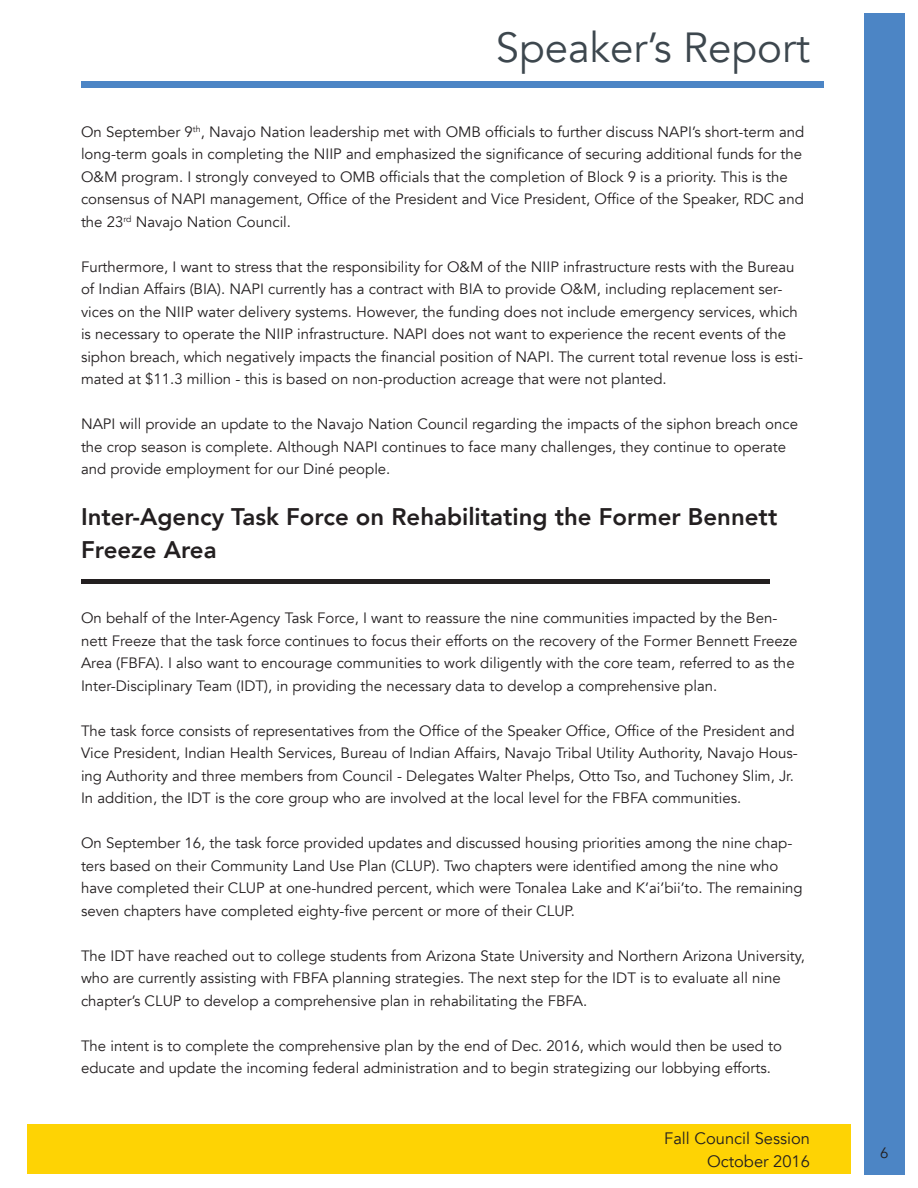
<style>
.page{position:relative;width:918px;height:1188px;background:#fff}
.page>*{position:absolute;margin:0;border:0;box-sizing:border-box;transform-origin:0 0}
.t1{font:42px "Avenir";color:#3d474e}
.t2{font:800 24px/33px "Avenir";color:#231f20}
.t3{font:16.5px/22.5px "Avenir";color:#231f20;text-align:right}
.t4{font:15px/22.5px "Avenir";color:#231f20}
</style>
<div class="page">
<div style="left:864px;top:14px;width:40px;height:1161px;background:#4c85c5"></div>
<div style="left:81px;top:81px;width:743px;height:6px;background:#4c85c5"></div>
<div style="left:27px;top:1124px;width:823px;height:50px;background:#fed304"></div>
<div style="left:81px;top:579px;width:689px;height:5px;background:#231f20"></div>
<h1 class="t1" style="left:496px;top:23px;width:316px">Speaker’s Report</h1>
<p class="t4" style="left:81px;top:120px;width:725px">On September 9<sup>th</sup>, Navajo Nation leadership met with OMB officials to further discuss NAPI’s short-term and long-term goals in completing the NIIP and emphasized the significance of securing additional funds for the O&amp;M program. I strongly conveyed to OMB officials that the completion of Block 9 is a priority. This is the consensus of NAPI management, Office of the President and Vice President, Office of the Speaker, RDC and the 23<sup>rd</sup> Navajo Nation Council.</p>
<p class="t4" style="left:81px;top:255px;width:724px">Furthermore, I want to stress that the responsibility for O&amp;M of the NIIP infrastructure rests with the Bureau of Indian Affairs (BIA). NAPI currently has a contract with BIA to provide O&amp;M, including replacement ser&shy;vices on the NIIP water delivery systems. However, the funding does not include emergency services, which is necessary to operate the NIIP infrastructure. NAPI does not want to experience the recent events of the siphon breach, which negatively impacts the financial position of NAPI. The current total revenue loss is esti&shy;mated at $11.3 million - this is based on non-production acreage that were not planted.</p>
<p class="t4" style="left:81px;top:413px;width:719px">NAPI will provide an update to the Navajo Nation Council regarding the impacts of the siphon breach once the crop season is complete. Although NAPI continues to face many challenges, they continue to operate and provide employment for our Diné people.</p>
<p class="t2" style="left:81px;top:500px;width:698px">Inter-Agency Task Force on Rehabilitating the Former Bennett<br>Freeze Area</p>
<p class="t4" style="left:81px;top:607px;width:718px">On behalf of the Inter-Agency Task Force, I want to reassure the nine communities impacted by the Ben&shy;nett Freeze that the task force continues to focus their efforts on the recovery of the Former Bennett Freeze Area (FBFA). I also want to encourage communities to work diligently with the core team, referred to as the Inter-Disciplinary Team (IDT), in providing the necessary data to develop a comprehensive plan.</p>
<p class="t4" style="left:81px;top:720px;width:718px">The task force consists of representatives from the Office of the Speaker Office, Office of the President and Vice President, Indian Health Services, Bureau of Indian Affairs, Navajo Tribal Utility Authority, Navajo Hous&shy;ing Authority and three members from Council - Delegates Walter Phelps, Otto Tso, and Tuchoney Slim, Jr.<br>In addition, the IDT is the core group who are involved at the local level for the FBFA communities.</p>
<p class="t4" style="left:81px;top:832px;width:723px">On September 16, the task force provided updates and discussed housing priorities among the nine chap&shy;ters based on their Community Land Use Plan (CLUP). Two chapters were identified among the nine who have completed their CLUP at one-hundred percent, which were Tonalea Lake and K’ai’bii’to. The remaining seven chapters have completed eighty-five percent or more of their CLUP.</p>
<p class="t4" style="left:81px;top:945px;width:725px">The IDT have reached out to college students from Arizona State University and Northern Arizona University, who are currently assisting with FBFA planning strategies. The next step for the IDT is to evaluate all nine chapter’s CLUP to develop a comprehensive plan in rehabilitating the FBFA.</p>
<p class="t4" style="left:81px;top:1035px;width:702px">The intent is to complete the comprehensive plan by the end of Dec. 2016, which would then be used to educate and update the incoming federal administration and to begin strategizing our lobbying efforts.</p>
<p class="t3" style="left:664px;top:1127px;width:147px">Fall Council Session<br>October 2016</p>
<p class="t4" style="left:880px;top:1142px;width:10px">6</p>
</div>
